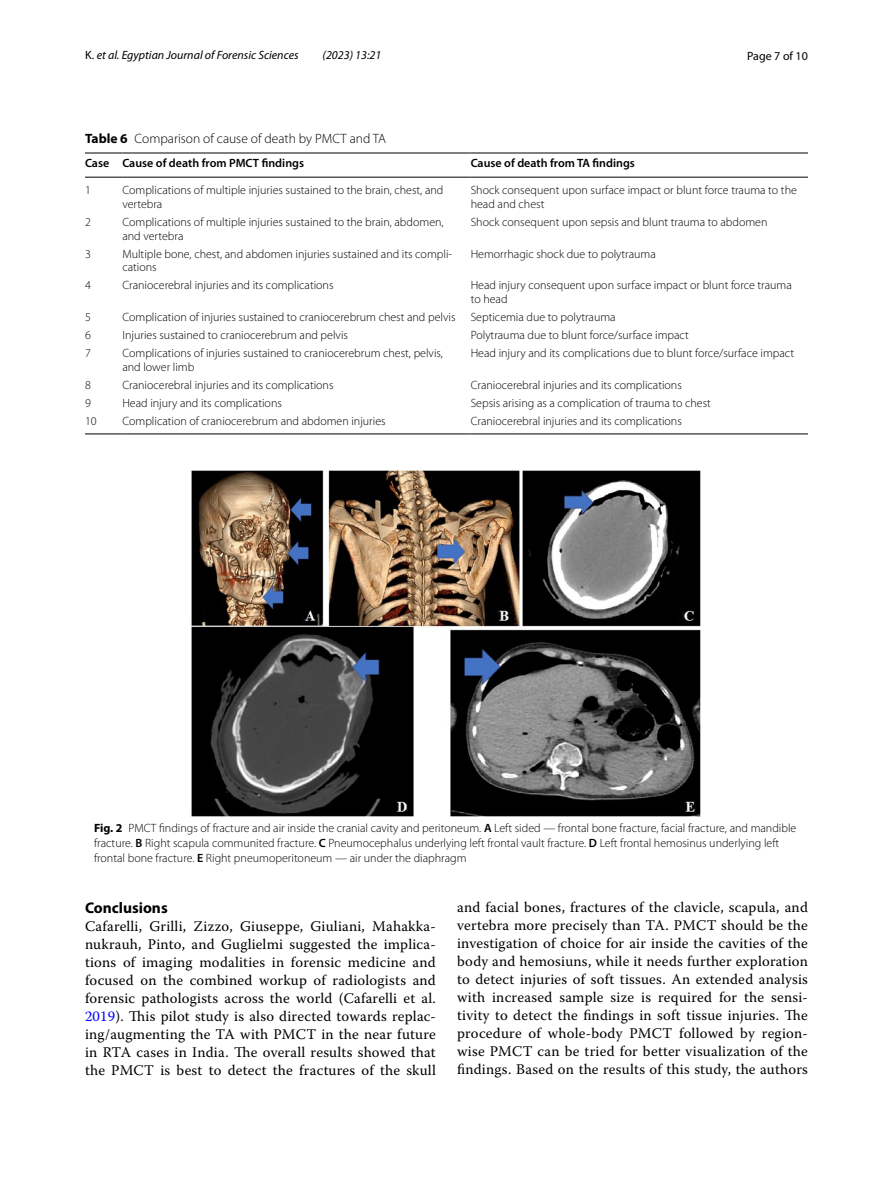
<style>
.page{position:relative;width:893px;height:1187px;background:#fff}
.page>*{position:absolute;margin:0;border:0;box-sizing:border-box;transform-origin:0 0}
.t1{font:700 15.45px "Myriad Pro";color:#000}
.t2{font:14.7px/18px "Warnock Pro";letter-spacing:.015em;color:#000;text-align:justify}
.t3{font:300 13.5px "Myriad Pro";color:#000}
.t4{font:300 12px/13.5px "Myriad Pro";color:#000}
.t5{font:600 12px "Myriad Pro";color:#000}
.t6{font:italic 12px "Myriad Pro";color:#000}
.t7{font:12px "Myriad Pro";color:#000}
.s1{font-style:normal}
.s2{font-weight:700}
.s3{font-weight:600}
.s4{color:#00f}
</style>
<div class="page">
<hr style="left:85px;top:153px;width:37px;height:1px;background:#000">
<hr style="left:85px;top:177px;width:37px;height:1px;background:#000">
<hr style="left:122px;top:153px;width:349px;height:1px;background:#000">
<hr style="left:122px;top:177px;width:349px;height:1px;background:#000">
<hr style="left:471px;top:153px;width:337px;height:1px;background:#000">
<hr style="left:471px;top:177px;width:337px;height:1px;background:#000">
<hr style="left:85px;top:433px;width:37px;height:1px;background:#000">
<hr style="left:122px;top:433px;width:349px;height:1px;background:#000">
<hr style="left:471px;top:433px;width:337px;height:1px;background:#000">
<img style="left:191px;top:471px;width:510px;height:345px">
<p class="t6" style="left:85px;top:48px;width:215px"><span class="s1">K.</span> et al. Egyptian Journal of Forensic Sciences</p>
<p class="t6" style="left:323px;top:48px;width:60px">(2023) 13:21</p>
<p class="t7" style="left:747px;top:48px;width:62px">Page 7 of 10</p>
<p class="t3" style="left:85px;top:131px;width:302px"><span class="s2">Table 6</span> Comparison of cause of death by PMCT and TA</p>
<p class="t5" style="left:85px;top:156px;width:221px">Case Cause of death from PMCT findings</p>
<p class="t5" style="left:471px;top:156px;width:166px">Cause of death from TA findings</p>
<p class="t4" style="left:85px;top:184px;width:7px">1</p>
<p class="t4" style="left:122px;top:184px;width:323px">Complications of multiple injuries sustained to the brain, chest, and vertebra</p>
<p class="t4" style="left:471px;top:184px;width:328px">Shock consequent upon surface impact or blunt force trauma to the head and chest</p>
<p class="t4" style="left:85px;top:215px;width:7px">2</p>
<p class="t4" style="left:122px;top:215px;width:323px">Complications of multiple injuries sustained to the brain, abdomen, and vertebra</p>
<p class="t4" style="left:471px;top:215px;width:298px">Shock consequent upon sepsis and blunt trauma to abdomen</p>
<p class="t4" style="left:85px;top:247px;width:7px">3</p>
<p class="t4" style="left:122px;top:247px;width:331px">Multiple bone, chest, and abdomen injuries sustained and its compli&shy;cations</p>
<p class="t4" style="left:471px;top:247px;width:187px">Hemorrhagic shock due to polytrauma</p>
<p class="t4" style="left:85px;top:279px;width:7px">4</p>
<p class="t4" style="left:122px;top:279px;width:213px">Craniocerebral injuries and its complications</p>
<p class="t4" style="left:471px;top:279px;width:323px">Head injury consequent upon surface impact or blunt force trauma to head</p>
<p class="t4" style="left:85px;top:310px;width:7px">5</p>
<p class="t4" style="left:122px;top:310px;width:335px">Complication of injuries sustained to craniocerebrum chest and pelvis</p>
<p class="t4" style="left:471px;top:310px;width:147px">Septicemia due to polytrauma</p>
<p class="t4" style="left:85px;top:328px;width:7px">6</p>
<p class="t4" style="left:122px;top:328px;width:227px">Injuries sustained to craniocerebrum and pelvis</p>
<p class="t4" style="left:471px;top:328px;width:220px">Polytrauma due to blunt force/surface impact</p>
<p class="t4" style="left:85px;top:347px;width:7px">7</p>
<p class="t4" style="left:122px;top:347px;width:322px">Complications of injuries sustained to craniocerebrum chest, pelvis, and lower limb</p>
<p class="t4" style="left:471px;top:347px;width:325px">Head injury and its complications due to blunt force/surface impact</p>
<p class="t4" style="left:85px;top:378px;width:7px">8</p>
<p class="t4" style="left:122px;top:378px;width:213px">Craniocerebral injuries and its complications</p>
<p class="t4" style="left:471px;top:378px;width:213px">Craniocerebral injuries and its complications</p>
<p class="t4" style="left:85px;top:396px;width:7px">9</p>
<p class="t4" style="left:122px;top:396px;width:161px">Head injury and its complications</p>
<p class="t4" style="left:471px;top:396px;width:242px">Sepsis arising as a complication of trauma to chest</p>
<p class="t4" style="left:85px;top:415px;width:13px">10</p>
<p class="t4" style="left:122px;top:415px;width:265px">Complication of craniocerebrum and abdomen injuries</p>
<p class="t4" style="left:471px;top:415px;width:213px">Craniocerebral injuries and its complications</p>
<p class="t4" style="left:94px;top:820px;width:704px;line-height:15px"><span class="s2">Fig. 2</span> PMCT findings of fracture and air inside the cranial cavity and peritoneum. <span class="s3">A</span> Left sided — frontal bone fracture, facial fracture, and mandible fracture. <span class="s3">B</span> Right scapula communited fracture. <span class="s3">C</span> Pneumocephalus underlying left frontal vault fracture. <span class="s3">D</span> Left frontal hemosinus underlying left frontal bone fracture. <span class="s3">E</span> Right pneumoperitoneum — air under the diaphragm</p>
<p class="t1" style="left:85px;top:897px;width:84px">Conclusions</p>
<p class="t2" style="left:85px;top:916px;width:352px">Cafarelli, Grilli, Zizzo, Giuseppe, Giuliani, Mahakka&shy;nukrauh, Pinto, and Guglielmi suggested the implica&shy;tions of imaging modalities in forensic medicine and focused on the combined workup of radiologists and forensic pathologists across the world (Cafarelli et al.<br><span class="s4">2019</span>). This pilot study is also directed towards replac&shy;ing/augmenting the TA with PMCT in the near future in RTA cases in India. The overall results showed that the PMCT is best to detect the fractures of the skull</p>
<p class="t2" style="left:457px;top:897px;width:352px">and facial bones, fractures of the clavicle, scapula, and vertebra more precisely than TA. PMCT should be the investigation of choice for air inside the cavities of the body and hemosiuns, while it needs further exploration to detect injuries of soft tissues. An extended analysis with increased sample size is required for the sensi&shy;tivity to detect the findings in soft tissue injuries. The procedure of whole-body PMCT followed by region&shy;wise PMCT can be tried for better visualization of the findings. Based on the results of this study, the authors</p>
</div>
